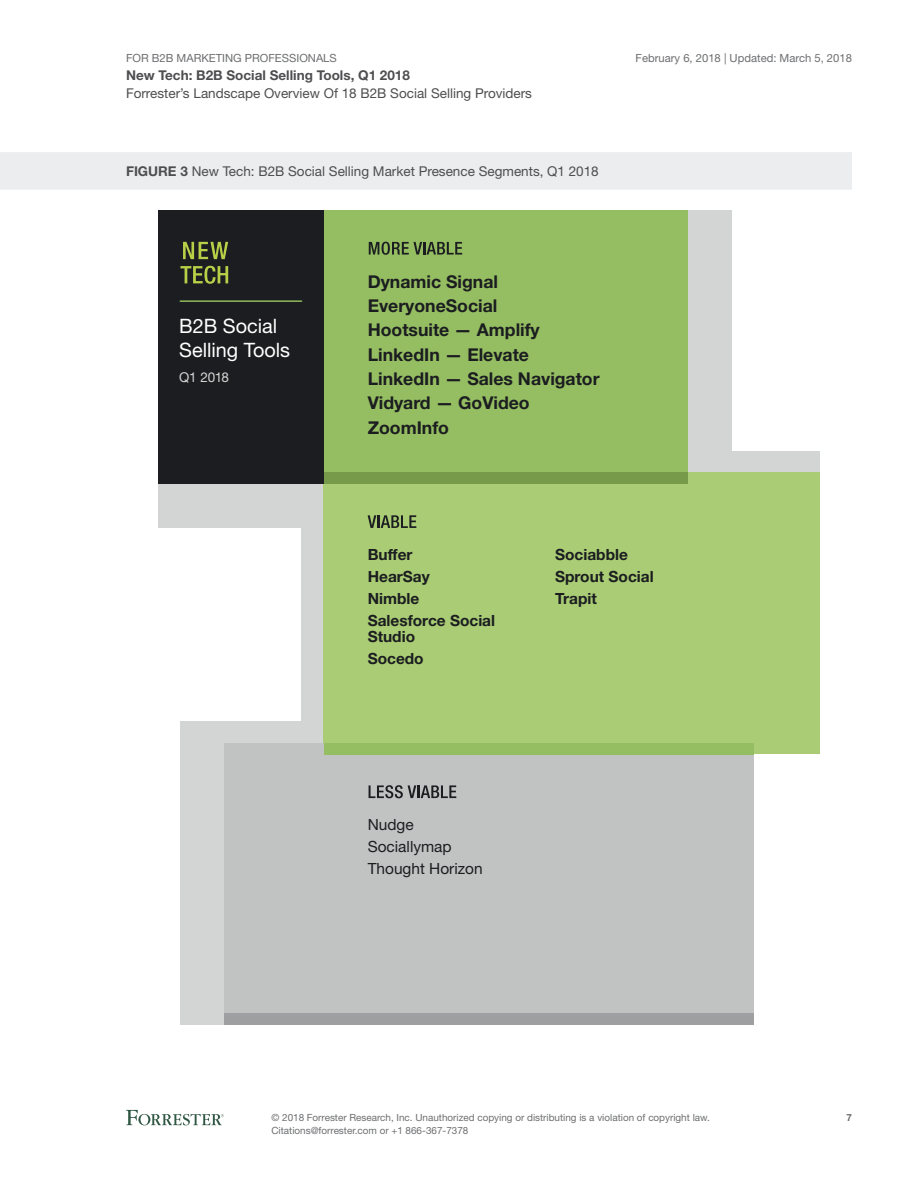
<style>
.page{position:relative;width:918px;height:1188px;background:#fff}
.page>*{position:absolute;margin:0;border:0;box-sizing:border-box;transform-origin:0 0}
.t1{font:19.8px/24.3px "Helvetica Neue LT Std";color:#fff}
.t2{font:700 17.7px/24.3px "Helvetica Neue LT Std";color:#1b1d20}
.t3{font:700 15.45px/22px "Helvetica Neue LT Std";color:#1b1d20}
.t4{font:15.45px/22px "Helvetica Neue LT Std";color:#1b1d20}
.t5{font:13.5px "Helvetica Neue LT Std";color:#4e4e50}
.t6{font:700 13.5px "Helvetica Neue LT Std";color:#4e4e50}
.t7{font:13.5px "Helvetica Neue LT Std";letter-spacing:-.03em;color:#d3d5d4}
.t8{font:11.25px "Helvetica Neue LT Std";color:#6d6e70}
.t9{font:9.9px/12.8px "Helvetica Neue LT Std";color:#6d6e70}
.t10{font:700 9.9px "Helvetica Neue LT Std";color:#6d6e70}
.s1{font-weight:700}
</style>
<div class="page">
<svg style="left:126px;top:1110px;width:98px;height:15px"></svg>
<div style="left:0;top:152px;width:852px;height:38px;background:#ecedee"></div>
<div style="left:158px;top:210px;width:574px;height:318px;background:#d3d5d4"></div>
<div style="left:180px;top:721px;width:407px;height:303px;background:#d3d5d4"></div>
<div style="left:302px;top:451px;width:518px;height:303px;background:#d3d5d4"></div>
<div style="left:158px;top:210px;width:529px;height:274px;background:#95bd61"></div>
<div style="left:324px;top:473px;width:496px;height:281px;background:#a9cc74"></div>
<div style="left:324px;top:473px;width:363px;height:11px;background:#769a4a"></div>
<div style="left:158px;top:210px;width:166px;height:274px;background:#1b1d20"></div>
<div style="left:224px;top:743px;width:530px;height:281px;background:#c1c2c2"></div>
<div style="left:324px;top:743px;width:430px;height:11px;background:#95bd61"></div>
<svg style="left:369px;top:242px;width:93px;height:13px"></svg>
<svg style="left:368px;top:515px;width:48px;height:13px"></svg>
<svg style="left:369px;top:785px;width:87px;height:13px"></svg>
<svg style="left:183px;top:242px;width:45px;height:17px"></svg>
<svg style="left:180px;top:266px;width:48px;height:18px"></svg>
<hr style="left:180px;top:300px;width:122px;height:2px;background:#86ac57">
<div style="left:224px;top:1013px;width:530px;height:11px;background:#9d9fa0"></div>
<p class="t8" style="left:126px;top:51px;width:212px">For B2B Marketing Professionals</p>
<h3 class="t6" style="left:126px;top:67px;width:285px">New Tech: B2B Social Selling Tools, Q1 2018</h3>
<h3 class="t5" style="left:126px;top:85px;width:408px">Forrester’s Landscape Overview Of 18 B2B Social Selling Providers</h3>
<h3 class="t5" style="left:126px;top:163px;width:474px"><span class="s1">FIGURE 3</span> New Tech: B2B Social Selling Market Presence Segments, Q1 2018</h3>
<p class="t8" style="left:636px;top:51px;width:218px">February 6, 2018 | Updated: March 5, 2018</p>
<h1 class="t1" style="left:179px;top:314px;width:112px">B2B Social<br>Selling Tools</h1>
<h3 class="t7" style="left:179px;top:369px;width:51px">Q1 2018</h3>
<h2 class="t2" style="left:368px;top:269px;width:233px">Dynamic Signal<br>EveryoneSocial<br>Hootsuite — Amplify<br>LinkedIn — Elevate<br>LinkedIn — Sales Navigator<br>Vidyard — GoVideo<br>ZoomInfo</h2>
<h3 class="t3" style="left:368px;top:543px;width:129px">Buffer<br>HearSay<br>Nimble<br>Salesforce Social</h3>
<h3 class="t3" style="left:368px;top:625px;width:58px">Studio<br>Socedo</h3>
<h3 class="t3" style="left:555px;top:543px;width:100px">Sociabble<br>Sprout Social<br>Trapit</h3>
<h3 class="t4" style="left:368px;top:813px;width:116px">Nudge<br>Sociallymap<br>Thought Horizon</h3>
<p class="t9" style="left:272px;top:1111px;width:440px">© 2018 Forrester Research, I nc. Unauthorized copying or distributing is a violation of copyright law.<br>Citations@forrester.com or +1 866-367-7378</p>
<p class="t10" style="left:846px;top:1112px;width:7px">7</p>
</div>
